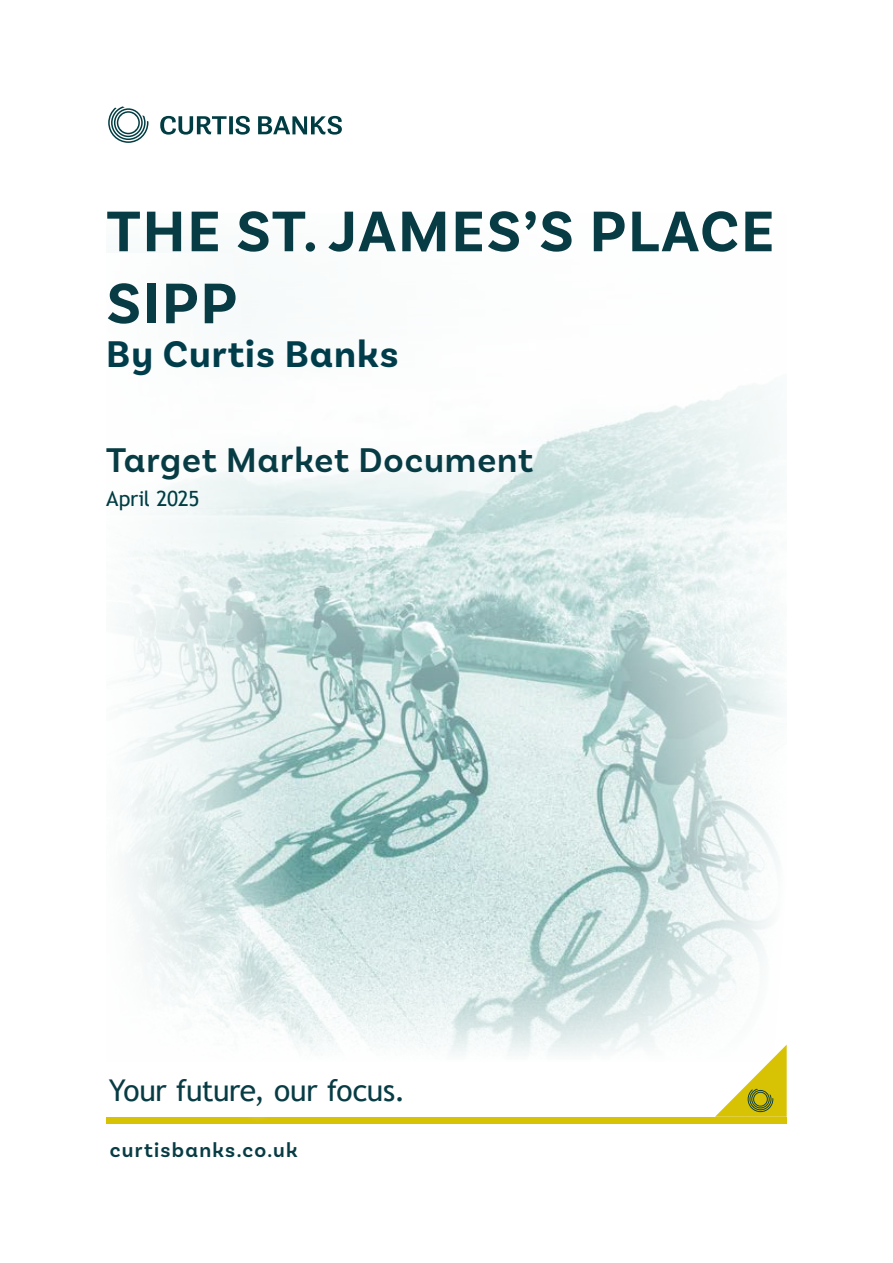
<style>
.page{position:relative;width:893px;height:1263px;background:#fff}
.page>*{position:absolute;margin:0;border:0;box-sizing:border-box;transform-origin:0 0}
.t1{font:700 60px/72px "Basic Sans Alt";letter-spacing:.035em;color:#083c45}
.t2{font:700 39px "Basic Sans Alt";letter-spacing:.025em;color:#003d4b}
.t3{font:600 36px "Basic Sans Alt";letter-spacing:.025em;color:#083c45}
.t4{font:30px "Trebuchet MS";letter-spacing:-.015em;color:#083c45}
.t5{font:600 21px "Basic Sans Alt";letter-spacing:.06em;color:#083c45}
.t6{font:21px "Trebuchet MS";letter-spacing:-.015em;color:#003d43}
</style>
<div class="page">
<img style="left:391px;top:457px;width:89px;height:392px">
<svg style="left:391px;top:849px;width:89px;height:275px"></svg>
<svg style="left:480px;top:385px;width:307px;height:739px"></svg>
<svg style="left:106px;top:471px;width:285px;height:653px"></svg>
<svg style="left:108px;top:106px;width:40px;height:37px"></svg>
<svg style="left:258px;top:116px;width:84px;height:19px"></svg>
<svg style="left:160px;top:116px;width:90px;height:19px"></svg>
<div style="left:106px;top:1117px;width:681px;height:6px;background:#d8c204"></div>
<svg style="left:715px;top:1044px;width:72px;height:73px"></svg>
<div style="left:92px;top:1062px;width:327px;height:61px;background:#fff"></div>
<p class="t1" style="left:107px;top:196px;width:669px">THE ST. JAMES’S PLACE<br>SIPP</p>
<p class="t2" style="left:106px;top:330px;width:294px">By Curtis Banks</p>
<p class="t3" style="left:106px;top:439px;width:428px">Target Market Document</p>
<p class="t6" style="left:106px;top:485px;width:95px">April 2025</p>
<p class="t4" style="left:109px;top:1071px;width:298px">Your future, our focus.</p>
<p class="t5" style="left:110px;top:1137px;width:189px">curtisbanks.co.uk</p>
</div>
